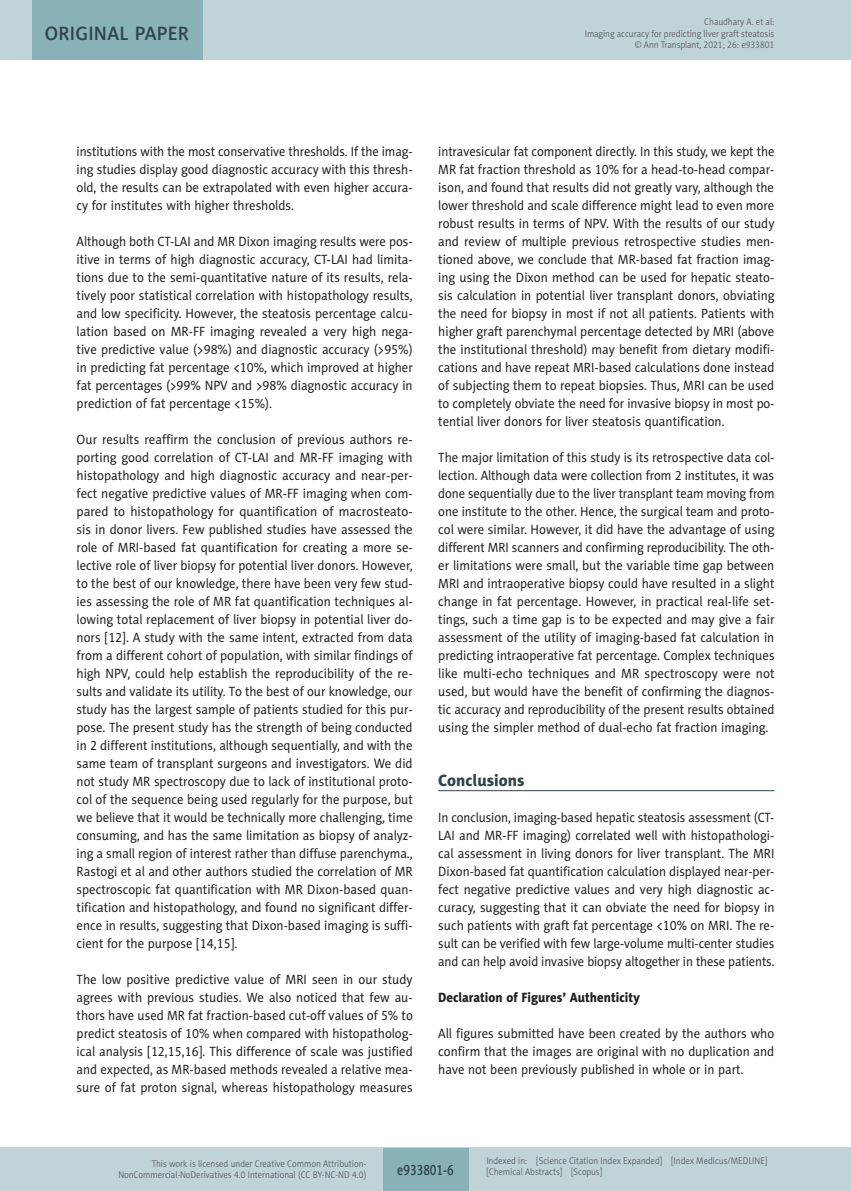
<style>
.page{position:relative;width:851px;height:1191px;background:#fff}
.page>*{position:absolute;margin:0;border:0;box-sizing:border-box;transform-origin:0 0}
.t1{font:19.5px "Naomi Sans EFN Medium";letter-spacing:.015em;color:#2f454b}
.AT_Headline_1{font:16.5px "Naomi Sans EFN Heavy";color:#2f454b}
.t2{font:15px "Naomi Sans EFN Medium";color:#2f454b;scale:.8 1}
.AT_Body{font:13.5px/18px "Naomi Sans EFN";color:#231f20;text-align:justify;scale:.95 1}
.AT_Body-2{font:13.5px/18px "Naomi Sans EFN";color:#231f20;text-align:justify;scale:.94 1}
.AT_Body-3{font:13.5px/18px "Naomi Sans EFN";color:#231f20;text-align:justify;scale:.93 1}
.AT_Headline_2{font:13.5px "Naomi Sans EFN Heavy";color:#231f20;scale:.95 1}
.t3{font:9.75px/11.2px "Naomi Sans EFN Light";color:#57585a;text-align:right;scale:.9 1}
</style>
<div class="page">
<hr style="left:438px;top:790px;width:336px;height:1px;background:#2f454b">
<div style="left:0;top:1148px;width:850px;height:43px;background:#c0d3d7"></div>
<div style="left:383px;top:1147px;width:85px;height:43px;background:#89b1b8"></div>
<div style="left:0;top:0;width:850px;height:60px;background:#c0d3d7"></div>
<hr style="left:850px;top:0;width:1px;height:60px;background:#c0d3d7">
<div style="left:32px;top:0;width:170px;height:60px;background:#89b1b8"></div>
<h1 class="t1" style="left:45px;top:22px;width:146px">ORIGINAL PAPER</h1>
<p class="t3" style="left:584px;top:16px;width:212px">Chaudhary A. et al:<br>Imaging accuracy for predicting liver graft steatosis © Ann Transplant, 2021; 26: e933801</p>
<p class="AT_Body-2" style="left:77px;top:142px;width:359px">institutions with the most conservative thresholds. If the imag&shy;ing studies display good diagnostic accuracy with this thresh&shy;old, the results can be extrapolated with even higher accura&shy;cy for institutes with higher thresholds.</p>
<p class="AT_Body-2" style="left:77px;top:232px;width:359px">Although both CT-LAI and MR Dixon imaging results were pos&shy;itive in terms of high diagnostic accuracy, CT-LAI had limita&shy;tions due to the semi-quantitative nature of its results, rela&shy;tively poor statistical correlation with histopathology results, and low specificity. However, the steatosis percentage calcu&shy;lation based on MR-FF imaging revealed a very high nega&shy;tive predictive value (&gt;98%) and diagnostic accuracy (&gt;95%) in predicting fat percentage &lt;10%, which improved at higher fat percentages (&gt;99% NPV and &gt;98% diagnostic accuracy in prediction of fat percentage &lt;15%).</p>
<p class="AT_Body" style="left:77px;top:430px;width:355px">Our results reaffirm the conclusion of previous authors re&shy;porting good correlation of CT-LAI and MR-FF imaging with histopathology and high diagnostic accuracy and near-per&shy;fect negative predictive values of MR-FF imaging when com&shy;pared to histopathology for quantification of macrosteato&shy;sis in donor livers. Few published studies have assessed the role of MRI-based fat quantification for creating a more se&shy;lective role of liver biopsy for potential liver donors. However, to the best of our knowledge, there have been very few stud&shy;ies assessing the role of MR fat quantification techniques al&shy;lowing total replacement of liver biopsy in potential liver do&shy;nors [12]. A study with the same intent, extracted from data from a different cohort of population, with similar findings of high NPV, could help establish the reproducibility of the re&shy;sults and validate its utility. To the best of our knowledge, our study has the largest sample of patients studied for this pur&shy;pose. The present study has the strength of being conducted in 2 different institutions, although sequentially, and with the same team of transplant surgeons and investigators. We did not study MR spectroscopy due to lack of institutional proto&shy;col of the sequence being used regularly for the purpose, but we believe that it would be technically more challenging, time consuming, and has the same limitation as biopsy of analyz&shy;ing a small region of interest rather than diffuse parenchyma., Rastogi et al and other authors studied the correlation of MR spectroscopic fat quantification with MR Dixon-based quan&shy;tification and histopathology, and found no significant differ&shy;ence in results, suggesting that Dixon-based imaging is suffi&shy;cient for the purpose [14,15].</p>
<p class="AT_Body" style="left:77px;top:970px;width:355px">The low positive predictive value of MRI seen in our study agrees with previous studies. We also noticed that few au&shy;thors have used MR fat fraction-based cut-off values of 5% to predict steatosis of 10% when compared with histopatholog&shy;ical analysis [12,15,16]. This difference of scale was justified and expected, as MR-based methods revealed a relative mea&shy;sure of fat proton signal, whereas histopathology measures</p>
<p class="AT_Body-2" style="left:438px;top:142px;width:359px">intravesicular fat component directly. In this study, we kept the MR fat fraction threshold as 10% for a head-to-head compar&shy;ison, and found that results did not greatly vary, although the lower threshold and scale difference might lead to even more robust results in terms of NPV. With the results of our study and review of multiple previous retrospective studies men&shy;tioned above, we conclude that MR-based fat fraction imag&shy;ing using the Dixon method can be used for hepatic steato&shy;sis calculation in potential liver transplant donors, obviating the need for biopsy in most if not all patients. Patients with higher graft parenchymal percentage detected by MRI (above the institutional threshold) may benefit from dietary modifi&shy;cations and have repeat MRI-based calculations done instead of subjecting them to repeat biopsies. Thus, MRI can be used to completely obviate the need for invasive biopsy in most po&shy;tential liver donors for liver steatosis quantification.</p>
<p class="AT_Body" style="left:438px;top:448px;width:355px">The major limitation of this study is its retrospective data col&shy;lection. Although data were collection from 2 institutes, it was done sequentially due to the liver transplant team moving from one institute to the other. Hence, the surgical team and proto&shy;col were similar. However, it did have the advantage of using different MRI scanners and confirming reproducibility. The oth&shy;er limitations were small, but the variable time gap between MRI and intraoperative biopsy could have resulted in a slight change in fat percentage. However, in practical real-life set&shy;tings, such a time gap is to be expected and may give a fair assessment of the utility of imaging-based fat calculation in predicting intraoperative fat percentage. Complex techniques like multi-echo techniques and MR spectroscopy were not used, but would have the benefit of confirming the diagnos&shy;tic accuracy and reproducibility of the present results obtained using the simpler method of dual-echo fat fraction imaging.</p>
<p class="AT_Headline_1" style="left:438px;top:770px;width:88px">Conclusions</p>
<p class="AT_Body-3" style="left:438px;top:808px;width:363px">In conclusion, imaging-based hepatic steatosis assessment (CT-LAI and MR-FF imaging) correlated well with histopathologi&shy;cal assessment in living donors for liver transplant. The MRI Dixon-based fat quantification calculation displayed near-per&shy;fect negative predictive values and very high diagnostic ac&shy;curacy, suggesting that it can obviate the need for biopsy in such patients with graft fat percentage &lt;10% on MRI. The re&shy;sult can be verified with few large-volume multi-center studies and can help avoid invasive biopsy altogether in these patients.</p>
<p class="AT_Headline_2" style="left:438px;top:989px;width:214px">Declaration of Figures’ Authenticity</p>
<p class="AT_Body" style="left:438px;top:1024px;width:355px">All figures submitted have been created by the authors who confirm that the images are original with no duplication and have not been previously published in whole or in part.</p>
<p class="t3" style="left:118px;top:1158px;width:277px">This work is licensed under Creative Common Attribution-<br>NonCommercial-NoDerivatives 4.0 International (CC BY-NC-ND 4.0)</p>
<p class="t2" style="left:397px;top:1160px;width:72px">e933801-6</p>
<p class="t3" style="left:486px;top:1155px;width:313px;text-align:left">Indexed in: [Science Citation Index Expanded] [Index Medicus/MEDLINE] [Chemical Abstracts] [Scopus]</p>
</div>
